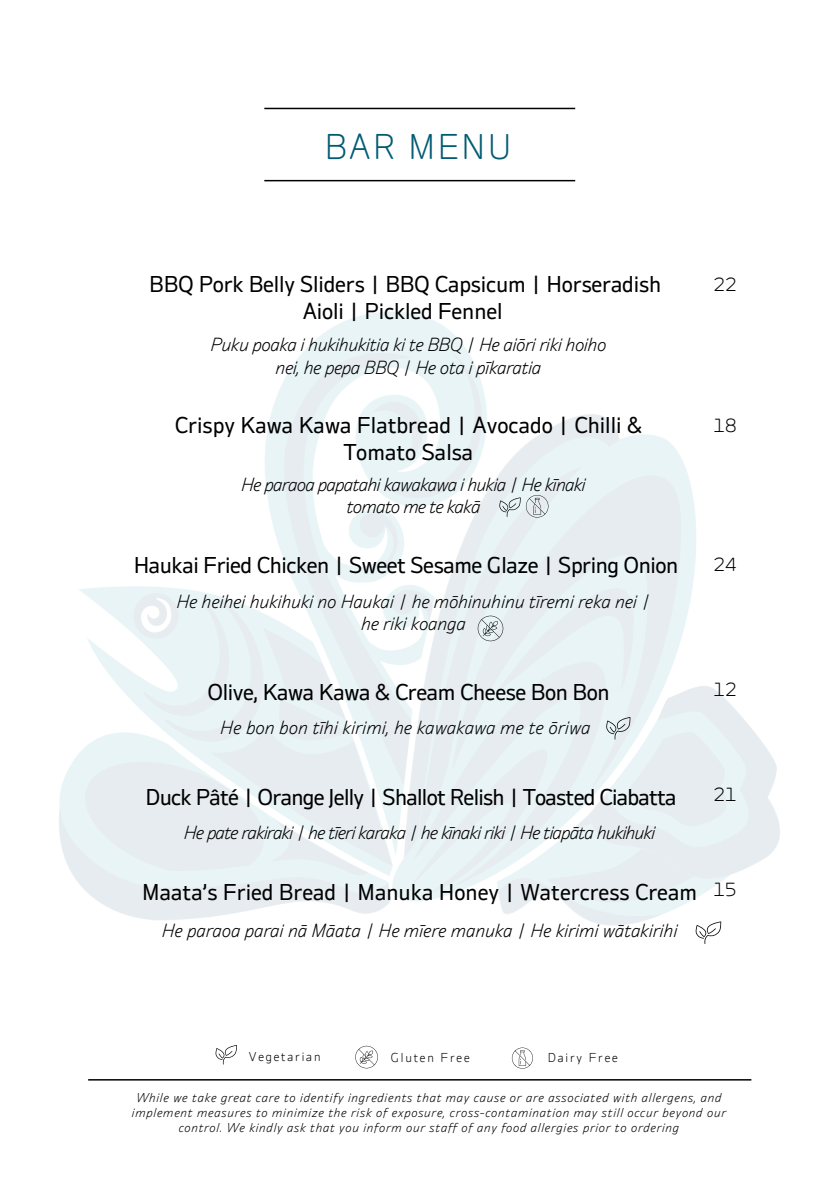
<style>
.page{position:relative;width:839px;height:1191px;background:#fff}
.page>*{position:absolute;margin:0;border:0;box-sizing:border-box;transform-origin:0 0}
.t1{font:31.4px "Ambiguity Normate Rounded";letter-spacing:.02em;color:#025b72}
.t2{font:20px/27px "Ambiguity Normate";letter-spacing:-.045em;color:#000;text-align:center}
.t3{font:20px "Ambiguity Normate";letter-spacing:-.07em;color:#000}
.t4{font:italic 300 16.6px/22.2px "Ambiguity Normate";letter-spacing:-.075em;color:#000;text-align:center}
.t5{font:italic 300 16.6px "Ambiguity Normate";letter-spacing:-.1em;color:#000}
.t6{font:italic 300 16.6px "Ambiguity Normate";letter-spacing:-.055em;color:#000}
.t7{font:italic 300 16.6px/22.2px "Ambiguity Normate";letter-spacing:-.095em;color:#000;text-align:center}
.t8{font:italic 300 16.6px "Ambiguity Normate";letter-spacing:-.045em;color:#000}
.t9{font:16.6px "Ambiguity Normate Rounded";color:#000}
.t10{font:11.4px "Ambiguity Normate Rounded";letter-spacing:.1em;color:#000}
.t11{font:italic 300 11.2px/15px "Ambiguity Normate";letter-spacing:.01em;color:#000;text-align:center}
</style>
<div class="page">
<hr style="left:88px;top:1079px;width:663px;height:2px;background:#000">
<svg style="left:499px;top:495px;width:49px;height:23px"></svg>
<svg style="left:477px;top:616px;width:26px;height:25px"></svg>
<svg style="left:605px;top:717px;width:25px;height:23px"></svg>
<svg style="left:695px;top:922px;width:26px;height:22px"></svg>
<hr style="left:264px;top:108px;width:311px;height:1px;background:#000">
<hr style="left:264px;top:180px;width:311px;height:1px;background:#000">
<svg style="left:215px;top:1045px;width:22px;height:20px"></svg>
<svg style="left:355px;top:1046px;width:23px;height:22px"></svg>
<svg style="left:512px;top:1048px;width:21px;height:21px"></svg>
<h1 class="t1" style="left:324px;top:120px;width:190px">BAR MENU</h1>
<p class="t2" style="left:149px;top:270px;width:514px">BBQ Pork Belly Sliders | BBQ Capsicum | Horseradish<br>Aioli | Pickled Fennel</p>
<h3 class="t9" style="left:713px;top:270px;width:25px">22</h3>
<h2 class="t4" style="left:210px;top:334px;width:398px">Puku poaka i hukihukitia ki te BBQ | He aiōri riki hoiho nei, he pepa BBQ | He ota i pīkaratia</h2>
<h3 class="t2" style="left:174px;top:411px;width:469px">Crispy Kawa Kawa Flatbread | Avocado | Chilli &amp;<br>Tomato Salsa</h3>
<p class="t9" style="left:713px;top:411px;width:25px">18</p>
<p class="t7" style="left:241px;top:473px;width:347px">He paraoa papatahi kawakawa i hukia | He kīnaki tomato me te kakā</p>
<h2 class="t2" style="left:133px;top:552px;width:547px">Haukai Fried Chicken | Sweet Sesame Glaze | Spring Onion</h2>
<h3 class="t9" style="left:713px;top:550px;width:25px">24</h3>
<p class="t4" style="left:176px;top:590px;width:476px">He heihei hukihuki no Haukai | he mōhinuhinu tīremi reka nei | he riki koanga</p>
<h2 class="t2" style="left:207px;top:678px;width:404px">Olive, Kawa Kawa &amp; Cream Cheese Bon Bon</h2>
<h3 class="t9" style="left:713px;top:675px;width:25px">12</h3>
<p class="t8" style="left:220px;top:713px;width:372px">He bon bon tīhi kirimi, he kawakawa me te ōriwa</p>
<p class="t3" style="left:145px;top:780px;width:533px">Duck Pâté | Orange Jelly | Shallot Relish | Toasted Ciabatta</p>
<p class="t5" style="left:184px;top:819px;width:473px">He pate rakiraki | he tīeri karaka | he kīnaki riki | He tiapāta hukihuki</p>
<p class="t2" style="left:142px;top:878px;width:557px">Maata’s Fried Bread | Manuka Honey | Watercress Cream</p>
<p class="t6" style="left:161px;top:916px;width:518px">He paraoa parai nā Māata | He mīere manuka | He kirimi wātakirihi</p>
<p class="t9" style="left:713px;top:781px;width:25px">21</p>
<p class="t9" style="left:713px;top:876px;width:25px">15</p>
<h2 class="t10" style="left:248px;top:1046px;width:74px">Vegetarian</h2>
<p class="t10" style="left:390px;top:1048px;width:81px">Gluten Free</p>
<h3 class="t10" style="left:547px;top:1047px;width:72px">Dairy Free</h3>
<h2 class="t11" style="left:132px;top:1090px;width:596px">While we take great care to identify ingredients that may cause or are associated with allergens, and implement measures to minimize the risk of exposure, cross-contamination may still occur beyond our control. We kindly ask that you inform our staff of any food allergies prior to ordering</h2>
</div>
